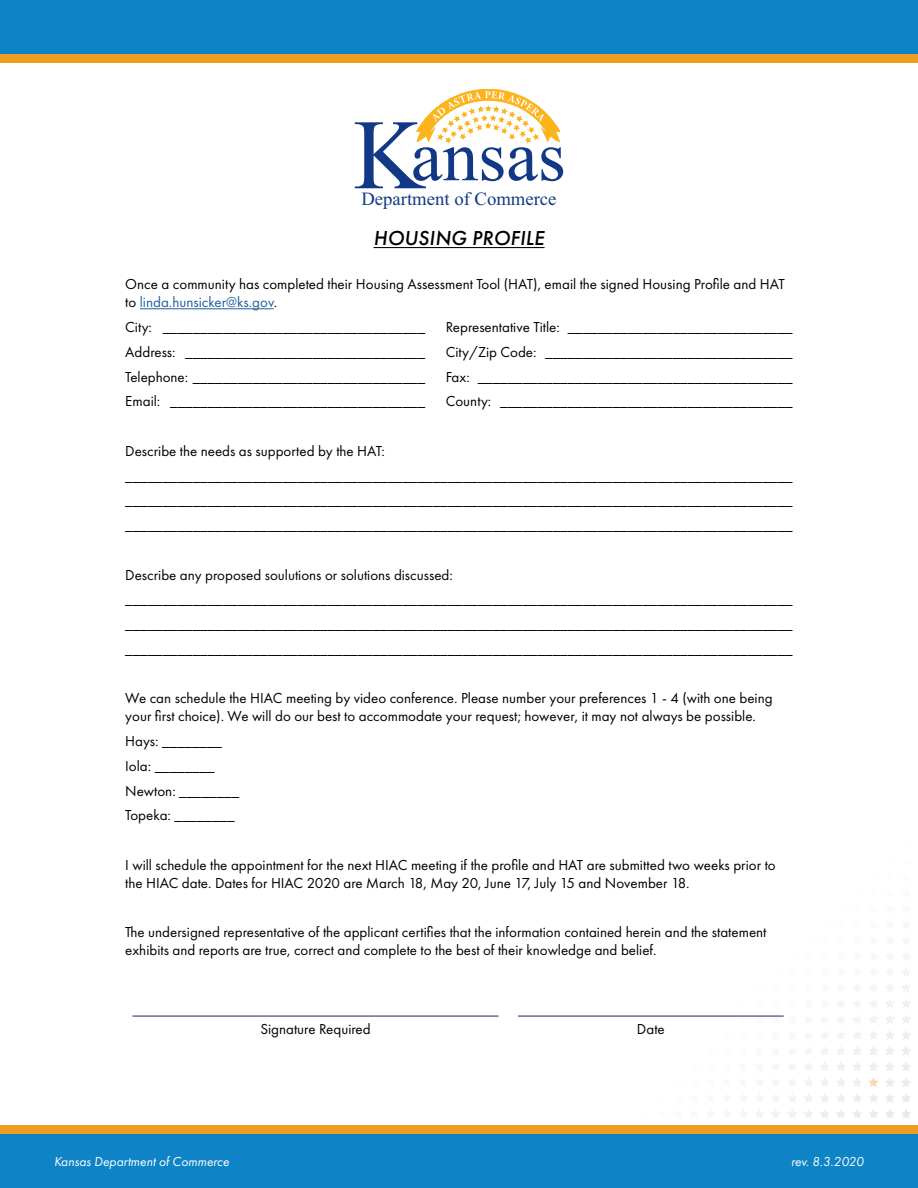
<style>
.page{position:relative;width:918px;height:1188px;background:#fff}
.page>*{position:absolute;margin:0;border:0;box-sizing:border-box;transform-origin:0 0}
.t1{font:italic 500 21px "Futura PT";letter-spacing:.01em;color:#000}
.t2{font:18.75px "Times New Roman";color:#123985}
.t3{font:15px/24.8px "Futura PT";color:#000}
.t4{font:italic 13.5px "Futura PT";color:#fff}
.s1{color:#215e9e}
</style>
<div class="page">
<svg style="left:396px;top:248px;width:27px;height:1px"></svg>
<svg style="left:168px;top:309px;width:27px;height:1px"></svg>
<svg style="left:510px;top:248px;width:27px;height:1px"></svg>
<svg style="left:168px;top:1015px;width:27px;height:1px"></svg>
<svg style="left:282px;top:1015px;width:27px;height:1px"></svg>
<svg style="left:396px;top:1015px;width:27px;height:1px"></svg>
<svg style="left:904px;top:955px;width:6px;height:5px"></svg>
<svg style="left:887px;top:971px;width:6px;height:5px"></svg>
<svg style="left:902px;top:969px;width:8px;height:7px"></svg>
<svg style="left:855px;top:1002px;width:6px;height:5px"></svg>
<svg style="left:869px;top:986px;width:9px;height:21px"></svg>
<svg style="left:885px;top:984px;width:9px;height:24px"></svg>
<svg style="left:902px;top:984px;width:9px;height:24px"></svg>
<svg style="left:518px;top:1015px;width:19px;height:1px"></svg>
<svg style="left:624px;top:1015px;width:27px;height:1px"></svg>
<svg style="left:738px;top:1015px;width:27px;height:1px"></svg>
<svg style="left:853px;top:1016px;width:8px;height:7px"></svg>
<svg style="left:869px;top:1015px;width:9px;height:8px"></svg>
<svg style="left:885px;top:1015px;width:9px;height:9px"></svg>
<svg style="left:902px;top:1015px;width:9px;height:9px"></svg>
<svg style="left:837px;top:1032px;width:8px;height:7px"></svg>
<svg style="left:853px;top:1031px;width:8px;height:8px"></svg>
<svg style="left:869px;top:1031px;width:9px;height:8px"></svg>
<svg style="left:886px;top:1031px;width:8px;height:8px"></svg>
<svg style="left:902px;top:1031px;width:8px;height:8px"></svg>
<svg style="left:805px;top:1047px;width:24px;height:24px"></svg>
<svg style="left:837px;top:1047px;width:8px;height:24px"></svg>
<svg style="left:853px;top:1047px;width:9px;height:24px"></svg>
<svg style="left:869px;top:1046px;width:9px;height:25px"></svg>
<svg style="left:885px;top:1047px;width:10px;height:24px"></svg>
<svg style="left:901px;top:1047px;width:10px;height:24px"></svg>
<svg style="left:788px;top:1079px;width:8px;height:7px"></svg>
<svg style="left:804px;top:1078px;width:25px;height:9px"></svg>
<svg style="left:836px;top:1079px;width:10px;height:8px"></svg>
<svg style="left:853px;top:1078px;width:9px;height:9px"></svg>
<svg style="left:868px;top:1077px;width:11px;height:10px"></svg>
<svg style="left:885px;top:1078px;width:10px;height:9px"></svg>
<svg style="left:901px;top:1078px;width:10px;height:9px"></svg>
<svg style="left:772px;top:1095px;width:8px;height:7px"></svg>
<svg style="left:788px;top:1094px;width:8px;height:8px"></svg>
<svg style="left:804px;top:1094px;width:25px;height:8px"></svg>
<svg style="left:837px;top:1094px;width:8px;height:8px"></svg>
<svg style="left:853px;top:1094px;width:9px;height:9px"></svg>
<svg style="left:869px;top:1094px;width:9px;height:8px"></svg>
<svg style="left:885px;top:1094px;width:9px;height:9px"></svg>
<svg style="left:902px;top:1094px;width:9px;height:9px"></svg>
<svg style="left:745px;top:1110px;width:18px;height:8px"></svg>
<svg style="left:772px;top:1110px;width:8px;height:8px"></svg>
<svg style="left:788px;top:1110px;width:8px;height:8px"></svg>
<svg style="left:804px;top:1110px;width:25px;height:8px"></svg>
<svg style="left:837px;top:1110px;width:8px;height:8px"></svg>
<svg style="left:853px;top:1109px;width:9px;height:9px"></svg>
<svg style="left:869px;top:1109px;width:9px;height:9px"></svg>
<svg style="left:885px;top:1109px;width:9px;height:9px"></svg>
<svg style="left:901px;top:1109px;width:10px;height:9px"></svg>
<div style="left:0;top:9px;width:918px;height:54px;background:#ed9d21"></div>
<div style="left:0;top:0;width:918px;height:54px;background:#0e83c6"></div>
<div style="left:0;top:1125px;width:918px;height:54px;background:#ed9d21"></div>
<div style="left:0;top:1134px;width:918px;height:54px;background:#0e83c6"></div>
<svg style="left:354px;top:122px;width:42px;height:66px"></svg>
<svg style="left:396px;top:89px;width:113px;height:99px"></svg>
<svg style="left:433px;top:89px;width:45px;height:99px"></svg>
<svg style="left:478px;top:147px;width:26px;height:41px"></svg>
<svg style="left:509px;top:91px;width:55px;height:91px"></svg>
<hr style="left:374px;top:247px;width:171px;height:1px;background:#000">
<hr style="left:132px;top:1016px;width:367px;height:1px;background:#1e2859">
<hr style="left:518px;top:1016px;width:266px;height:1px;background:#1e2859">
<hr style="left:140px;top:308px;width:134px;height:1px;background:#215e9e">
<p class="t2" style="left:361px;top:186px;width:197px">Department of Commerce</p>
<h1 class="t1" style="left:374px;top:225px;width:172px">HOUSING PROFILE</h1>
<p class="t3" style="left:125px;top:275px;width:661px;line-height:18px">Once a community has completed their Housing Assessment Tool (HAT), email the signed Housing Profile and HAT to <span class="s1">linda.hunsicker@ks.gov</span>.</p>
<p class="t3" style="left:125px;top:315px;width:301px">City: ___________________________________</p>
<p class="t3" style="left:446px;top:315px;width:349px">Representative Title: ______________________________</p>
<p class="t3" style="left:125px;top:339px;width:301px">Address: ________________________________</p>
<p class="t3" style="left:446px;top:339px;width:349px">City/Zip Code: _________________________________</p>
<p class="t3" style="left:125px;top:364px;width:301px">Telephone: _______________________________</p>
<p class="t3" style="left:446px;top:364px;width:349px">Fax: __________________________________________</p>
<p class="t3" style="left:125px;top:389px;width:301px">Email: __________________________________</p>
<p class="t3" style="left:446px;top:389px;width:349px">County: _______________________________________</p>
<p class="t3" style="left:125px;top:438px;width:669px">Describe the needs as supported by the HAT: _________________________________________________________________________________________ _________________________________________________________________________________________ _________________________________________________________________________________________</p>
<p class="t3" style="left:125px;top:562px;width:669px">Describe any proposed soulutions or solutions discussed: _________________________________________________________________________________________ _________________________________________________________________________________________ _________________________________________________________________________________________</p>
<p class="t3" style="left:125px;top:689px;width:649px;line-height:18px">We can schedule the HIAC meeting by video conference. Please number your preferences 1 - 4 (with one being your first choice). We will do our best to accommodate your request; however, it may not always be possible.</p>
<p class="t3" style="left:125px;top:729px;width:115px">Hays: ________<br>Iola: ________<br>Newton: ________<br>Topeka: ________</p>
<p class="t3" style="left:125px;top:856px;width:652px;line-height:18px">I will schedule the appointment for the next HIAC meeting if the profile and HAT are submitted two weeks prior to the HIAC date. Dates for HIAC 2020 are March 18, May 20, June 17, July 15 and November 18.</p>
<p class="t3" style="left:125px;top:923px;width:643px;line-height:18px">The undersigned representative of the applicant certifies that the information contained herein and the statement exhibits and reports are true, correct and complete to the best of their knowledge and belief.</p>
<p class="t3" style="left:260px;top:1017px;width:112px">Signature Required</p>
<p class="t3" style="left:637px;top:1017px;width:29px">Date</p>
<p class="t4" style="left:54px;top:1154px;width:177px">Kansas Department of Commerce</p>
<p class="t4" style="left:791px;top:1154px;width:74px">rev. 8.3.2020</p>
</div>
